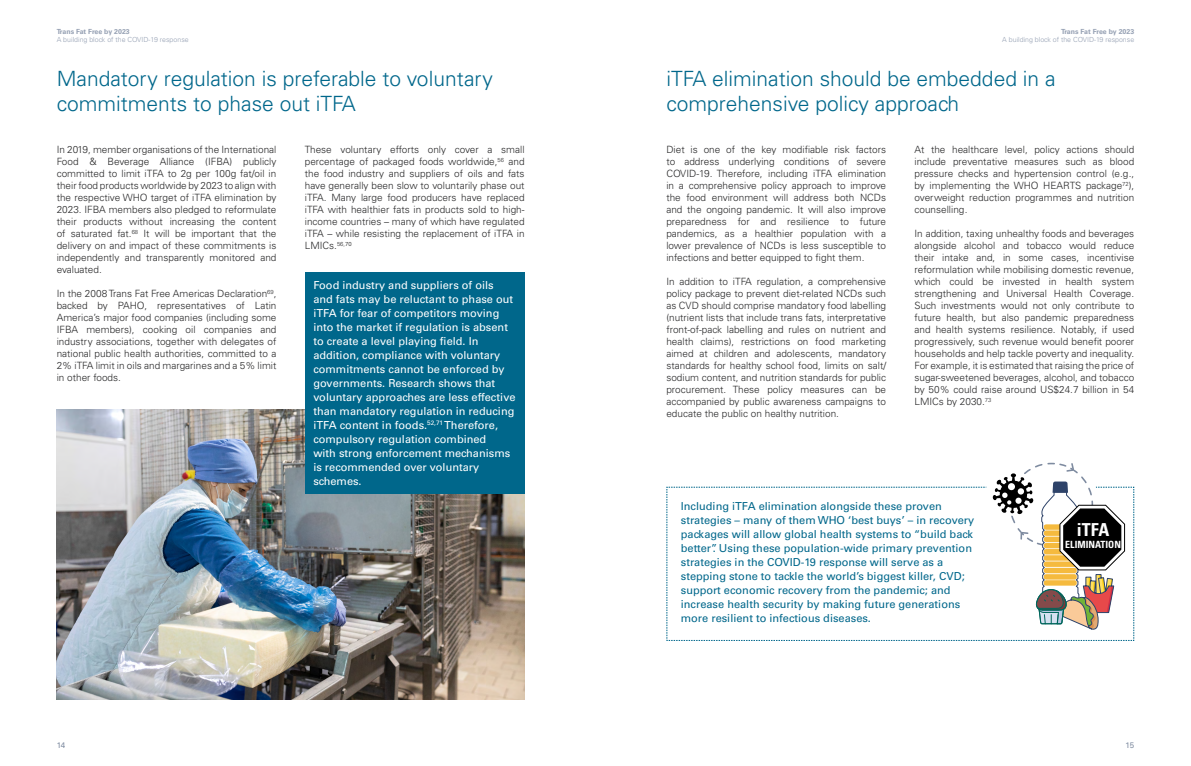
<style>
.page{position:relative;width:1191px;height:766px;background:#fff}
.page>*{position:absolute;margin:0;border:0;box-sizing:border-box;transform-origin:0 0}
.TIT_02{font:300 21px/25.2px "Univers LT Std";color:#00678b}
.TXT{font:700 condensed 17.9px "Univers LT Std";color:#fff}
.INtro_blau{font:11px/14px "Univers LT Std";color:#fff}
.INtro_blau-2{font:11px/14px "Univers LT Std";color:#00678b}
.TXT-2{font:300 10px/12px "Univers LT Std";color:#282829;text-align:justify}
.TXT-3{font:700 condensed 9.9px "Univers LT Std";color:#fff}
.t1{font:8px "Univers LT Std";color:#7e8ba0}
.t2{font:300 7px "Univers LT Std";color:#95a0b3}
.t3{font:700 7px "Univers LT Std";color:#95a0b3}
</style>
<div class="page">
<svg style="left:666px;top:462px;width:468px;height:179px"></svg>
<img style="left:57px;top:410px;width:467px;height:289px">
<div style="left:305px;top:272px;width:219px;height:221px;background:#00678b"></div>
<p class="t3" style="left:57px;top:27px;width:75px">Trans Fat Free by 2023</p>
<p class="t2" style="left:57px;top:35px;width:133px">A building block of the COVID-19 response</p>
<p class="t3" style="left:1061px;top:27px;width:75px">Trans Fat Free by 2023</p>
<p class="t2" style="left:1002px;top:35px;width:133px">A building block of the COVID-19 response</p>
<p class="TIT_02" style="left:57px;top:66px;width:438px">Mandatory regulation is preferable to voluntary commitments to phase out iTFA</p>
<p class="TIT_02" style="left:666px;top:66px;width:391px">iTFA elimination should be embedded in a comprehensive policy approach</p>
<p class="TXT-2" style="left:57px;top:144px;width:221px">In 2019, member organisations of the International Food &amp; Beverage Alliance (IFBA) publicly committed to limit iTFA to 2g per 100g fat/oil in their food products worldwide by 2023 to align with the respective WHO target of iTFA elimination by 2023. IFBA members also pledged to reformulate their products without increasing the content of saturated fat.<sup>68</sup> It will be important that the delivery on and impact of these commitments is independently and transparently monitored and evaluated.</p>
<p class="TXT-2" style="left:57px;top:287px;width:221px">In the 2008 Trans Fat Free Americas Declaration<sup>69</sup>, backed by PAHO, representatives of Latin America’s major food companies (including some IFBA members), cooking oil companies and industry associations, together with delegates of national public health authorities, committed to a 2% iTFA limit in oils and margarines and a 5% limit in other foods.</p>
<p class="TXT-2" style="left:305px;top:144px;width:221px">These voluntary efforts only cover a small percentage of packaged foods worldwide,<sup>56</sup> and the food industry and suppliers of oils and fats have generally been slow to voluntarily phase out iTFA. Many large food producers have replaced iTFA with healthier fats in products sold to high&shy;income countries – many of which have regulated iTFA – while resisting the replacement of iTFA in LMICs.<sup>56,</sup><sup>70</sup></p>
<p class="TXT-2" style="left:914px;top:144px;width:221px">At the healthcare level, policy actions should include preventative measures such as blood pressure checks and hypertension control (e.g., by implementing the WHO HEARTS package<sup>72</sup>), overweight reduction programmes and nutrition counselling.</p>
<p class="TXT-2" style="left:666px;top:144px;width:221px">Diet is one of the key modifiable risk factors to address underlying conditions of severe COVID-19. Therefore, including iTFA elimination in a comprehensive policy approach to improve the food environment will address both NCDs and the ongoing pandemic. It will also improve preparedness for and resilience to future pandemics, as a healthier population with a lower prevalence of NCDs is less susceptible to infections and better equipped to fight them.</p>
<p class="TXT-2" style="left:666px;top:275px;width:221px">In addition to iTFA regulation, a comprehensive policy package to prevent diet-related NCDs such as CVD should comprise mandatory food labelling (nutrient lists that include trans fats, interpretative front-of-pack labelling and rules on nutrient and health claims), restrictions on food marketing aimed at children and adolescents, mandatory standards for healthy school food, limits on salt/ sodium content, and nutrition standards for public procurement. These policy measures can be accompanied by public awareness campaigns to educate the public on healthy nutrition.</p>
<p class="TXT-2" style="left:914px;top:227px;width:221px">In addition, taxing unhealthy foods and beverages alongside alcohol and tobacco would reduce their intake and, in some cases, incentivise reformulation while mobilising domestic revenue, which could be invested in health system strengthening and Universal Health Coverage.<br>Such investments would not only contribute to future health, but also pandemic preparedness and health systems resilience. Notably, if used progressively, such revenue would benefit poorer households and help tackle poverty and inequality.<br>For example, it is estimated that raising the price of sugar-sweetened beverages, alcohol, and tobacco by 50% could raise around US$24.7 billion in 54<br>LMICs by 2030.<sup>73</sup></p>
<p class="INtro_blau" style="left:313px;top:278px;width:204px">Food industry and suppliers of oils and fats may be reluctant to phase out iTFA for fear of competitors moving into the market if regulation is absent to create a level playing field. In addition, compliance with voluntary commitments cannot be enforced by governments. Research shows that voluntary approaches are less effective than mandatory regulation in reducing iTFA content in foods.<sup>52,71</sup> Therefore, compulsory regulation combined<br>with strong enforcement mechanisms is recommended over voluntary schemes.</p>
<p class="INtro_blau-2" style="left:681px;top:499px;width:295px">Including iTFA elimination alongside these proven strategies – many of them WHO ‘best buys’ – in recovery packages will allow global health systems to “build back better”. Using these population-wide primary prevention strategies in the COVID-19 response will serve as a stepping stone to tackle the world’s biggest killer, CVD; support economic recovery from the pandemic; and increase health security by making future generations more resilient to infectious diseases.</p>
<p class="TXT" style="left:1077px;top:518px;width:34px">iTFA</p>
<p class="TXT-3" style="left:1065px;top:538px;width:57px">ELIMINATION</p>
<p class="t1" style="left:57px;top:739px;width:10px">14</p>
<p class="t1" style="left:1125px;top:739px;width:10px">15</p>
</div>
